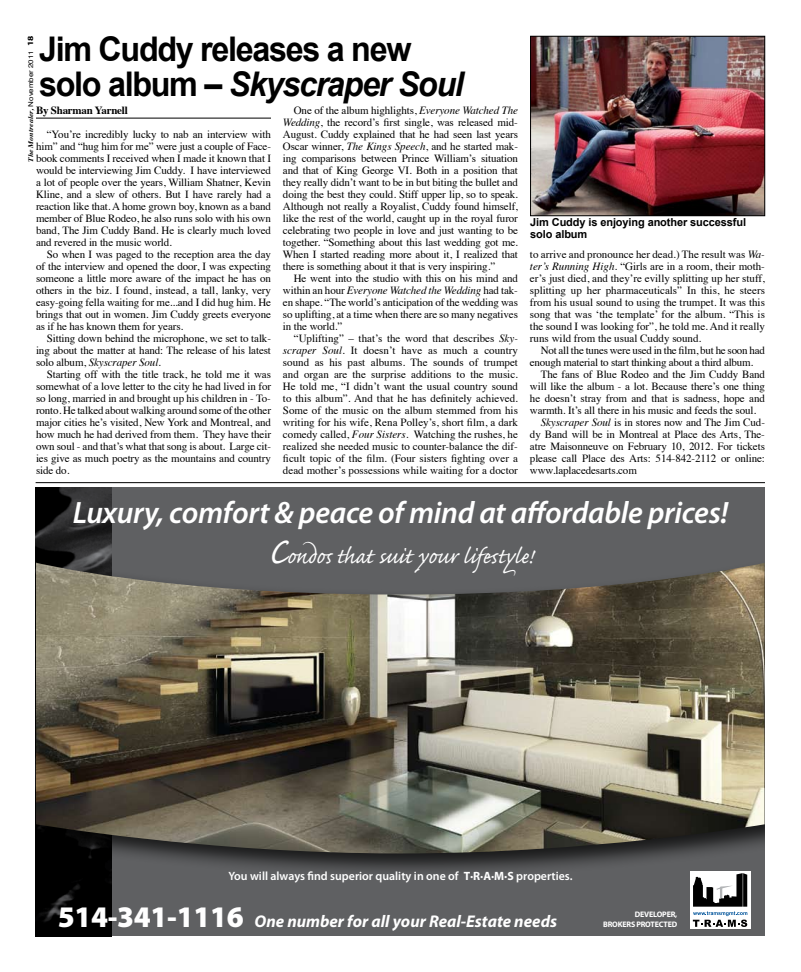
<style>
.page{position:relative;width:801px;height:972px;background:#fff}
.page>*{position:absolute;margin:0;border:0;box-sizing:border-box;transform-origin:0 0}
.t1{font:700 34px/35px "Arial";letter-spacing:-.04em;color:#000;scale:.95 1}
.t2{font:italic 600 31px "Myriad Pro";letter-spacing:-.01em;color:#fff}
.t3{font:28px "Caflisch Script Pro";color:#fff}
.t4{font:italic 700 17px "Myriad Pro";color:#fff}
.t5{font:600 12px "Myriad Pro";color:#fff}
.t6{font:11px/12px "Times";letter-spacing:-.01em;color:#000;text-align:justify}
.t7{font:700 11px/12px "Arial";letter-spacing:-.01em;color:#000}
.t8{font:700 11px "Times";letter-spacing:-.02em;color:#000}
.t9{font:700 8px/9.6px "Myriad Pro";letter-spacing:-.02em;color:#fff;text-align:right}
.t10{font:italic 700 7px "Times";color:#000;scale:1.13 1}
.s1{font-style:italic}
.s2{font-family:"Helvetica";font-weight:400;font-style:normal;font-size:6.7px}
.s3{font-family:"Myriad Pro";font-style:normal;font-size:8px}
.s4{font-size:48px}
.s5{font-weight:700}
.s6{font-weight:900;font-style:normal;font-size:30px}
</style>
<div class="page">
<div style="left:36px;top:487px;width:729px;height:449px;background:#5f6062"></div>
<img style="left:36px;top:487px;width:76px;height:449px">
<div style="left:36px;top:558px;width:729px;height:320px;background:#000;opacity:.75"></div>
<img style="left:36px;top:563px;width:729px;height:290px">
<div style="left:690px;top:871px;width:60px;height:58px;background:#fff"></div>
<svg style="left:693px;top:873px;width:54px;height:54px"></svg>
<hr style="left:36px;top:482px;width:729px;height:1px;background:#000">
<hr style="left:36px;top:118px;width:235px;height:1px;background:#000">
<img style="left:532px;top:38px;width:231px;height:176px">
<div style="left:530px;top:36px;width:235px;height:180px;border:1px solid #000"></div>
<h1 class="t1" style="left:39px;top:32px;width:449px">Jim Cuddy releases a new solo album – <span class="s1">Skyscraper Soul</span></h1>
<p class="t10" style="left:24px;top:162px;width:113px;rotate:-90deg">The Montrealer, <span class="s2">November 2011</span> <span class="s3">18</span></p>
<p class="t8" style="left:36px;top:100px;width:93px">By Sharman Yarnell</p>
<p class="t6" style="left:36px;top:128px;width:237px;text-indent:11px">“You’re incredibly lucky to nab an interview with him” and “hug him for me” were just a couple of Face&shy;book comments I received when I made it known that I would be interviewing Jim Cuddy. I have interviewed a lot of people over the years, William Shatner, Kevin Kline, and a slew of others. But I have rarely had a reaction like that. A home grown boy, known as a band member of Blue Rodeo, he also runs solo with his own band, The Jim Cuddy Band. He is clearly much loved and revered in the music world.</p>
<p class="t6" style="left:36px;top:248px;width:237px;text-indent:11px">So when I was paged to the reception area the day of the interview and opened the door, I was expecting someone a little more aware of the impact he has on others in the biz. I found, instead, a tall, lanky, very easy-going fella waiting for me...and I did hug him. He brings that out in women. Jim Cuddy greets everyone as if he has known them for years.</p>
<p class="t6" style="left:36px;top:332px;width:237px;text-indent:11px">Sitting down behind the microphone, we set to talk&shy;ing about the matter at hand: The release of his latest solo album, <span class="s1">Skyscraper Soul.</span></p>
<p class="t6" style="left:36px;top:368px;width:237px;text-indent:11px">Starting off with the title track, he told me it was somewhat of a love letter to the city he had lived in for so long, married in and brought up his children in - To&shy;ronto. He talked about walking around some of the other major cities he’s visited, New York and Montreal, and how much he had derived from them. They have their own soul - and that’s what that song is about. Large cit&shy;ies give as much poetry as the mountains and country side do.</p>
<p class="t6" style="left:283px;top:104px;width:237px;text-indent:11px">One of the album highlights, <span class="s1">Everyone Watched The Wedding</span>, the record’s first single, was released mid-August. Cuddy explained that he had seen last years Oscar winner, <span class="s1">The Kings Speech</span>, and he started mak&shy;ing comparisons between Prince William’s situation and that of King George VI. Both in a position that they really didn’t want to be in but biting the bullet and doing the best they could. Stiff upper lip, so to speak.<br>Although not really a Royalist, Cuddy found himself, like the rest of the world, caught up in the royal furor celebrating two people in love and just wanting to be together. “Something about this last wedding got me.<br>When I started reading more about it, I realized that there is something about it that is very inspiring.”</p>
<p class="t6" style="left:283px;top:272px;width:237px;text-indent:11px">He went into the studio with this on his mind and within an hour <span class="s1">Everyone Watched the Wedding</span> had tak&shy;en shape. “The world’s anticipation of the wedding was so uplifting, at a time when there are so many negatives in the world.”</p>
<p class="t6" style="left:283px;top:332px;width:237px;text-indent:11px">“Uplifting” – that’s the word that describes <span class="s1">Sky&shy;scraper Soul.</span> It doesn’t have as much a country sound as his past albums. The sounds of trumpet and organ are the surprise additions to the music.<br>He told me, “I didn’t want the usual country sound to this album”. And that he has definitely achieved.<br>Some of the music on the album stemmed from his writing for his wife, Rena Polley’s, short film, a dark comedy called, <span class="s1">Four Sisters.</span> Watching the rushes, he realized she needed music to counter-balance the dif&shy;ficult topic of the film. (Four sisters fighting over a dead mother’s possessions while waiting for a doctor</p>
<p class="t7" style="left:530px;top:217px;width:217px">Jim Cuddy is enjoying another successful solo album</p>
<p class="t6" style="left:530px;top:248px;width:237px">to arrive and pronounce her dead.) The result was <span class="s1">Wa&shy;ter’s Running High</span>. “Girls are in a room, their moth&shy;er’s just died, and they’re evilly splitting up her stuff, splitting up her pharmaceuticals” In this, he steers from his usual sound to using the trumpet. It was this song that was ‘the template’ for the album. “This is the sound I was looking for”, he told me. And it really runs wild from the usual Cuddy sound.</p>
<p class="t6" style="left:530px;top:344px;width:237px;text-indent:11px">Not all the tunes were used in the film, but he soon had enough material to start thinking about a third album.</p>
<p class="t6" style="left:541px;top:368px;width:226px">The fans of Blue Rodeo and the Jim Cuddy Band</p>
<p class="t6" style="left:530px;top:380px;width:237px">will like the album - a lot. Because there’s one thing</p>
<p class="t6" style="left:530px;top:392px;width:236px">he doesn’t stray from and that is sadness, hope and</p>
<p class="t6" style="left:530px;top:404px;width:228px">warmth. It’s all there in his music and feeds the soul.</p>
<p class="t6" style="left:541px;top:416px;width:226px"><span class="s1">Skyscraper Soul</span> is in stores now and The Jim Cud-</p>
<p class="t6" style="left:530px;top:428px;width:237px">dy Band will be in Montreal at Place des Arts, The-</p>
<p class="t6" style="left:530px;top:440px;width:236px">atre Maisonneuve on February 10, 2012. For tickets</p>
<p class="t6" style="left:530px;top:452px;width:237px">please call Place des Arts: 514-842-2112 or online:</p>
<p class="t6" style="left:530px;top:464px;width:108px">www.laplacedesarts.com</p>
<h2 class="t2" style="left:73px;top:492px;width:657px">Luxury, comfort &amp; peace of mind at affordable prices!</h2>
<h3 class="t3" style="left:268px;top:542px;width:266px"><span class="s4">C</span>ondos that suit your lifestyle!</h3>
<p class="t5" style="left:229px;top:869px;width:345px">You will always find superior quality in one of <span class="s5">T</span><sup>.</sup><span class="s5">R</span><sup>.</sup><span class="s5">A</span><sup>.</sup><span class="s5">M</span><sup>.</sup><span class="s5">S</span> properties.</p>
<h3 class="t4" style="left:58px;top:910px;width:501px"><span class="s6">514-341-1116</span> One number for all your Real-Estate needs</h3>
<p class="t9" style="left:603px;top:910px;width:76px">DEVELOPER,<br>BROKERS PROTECTED</p>
</div>
